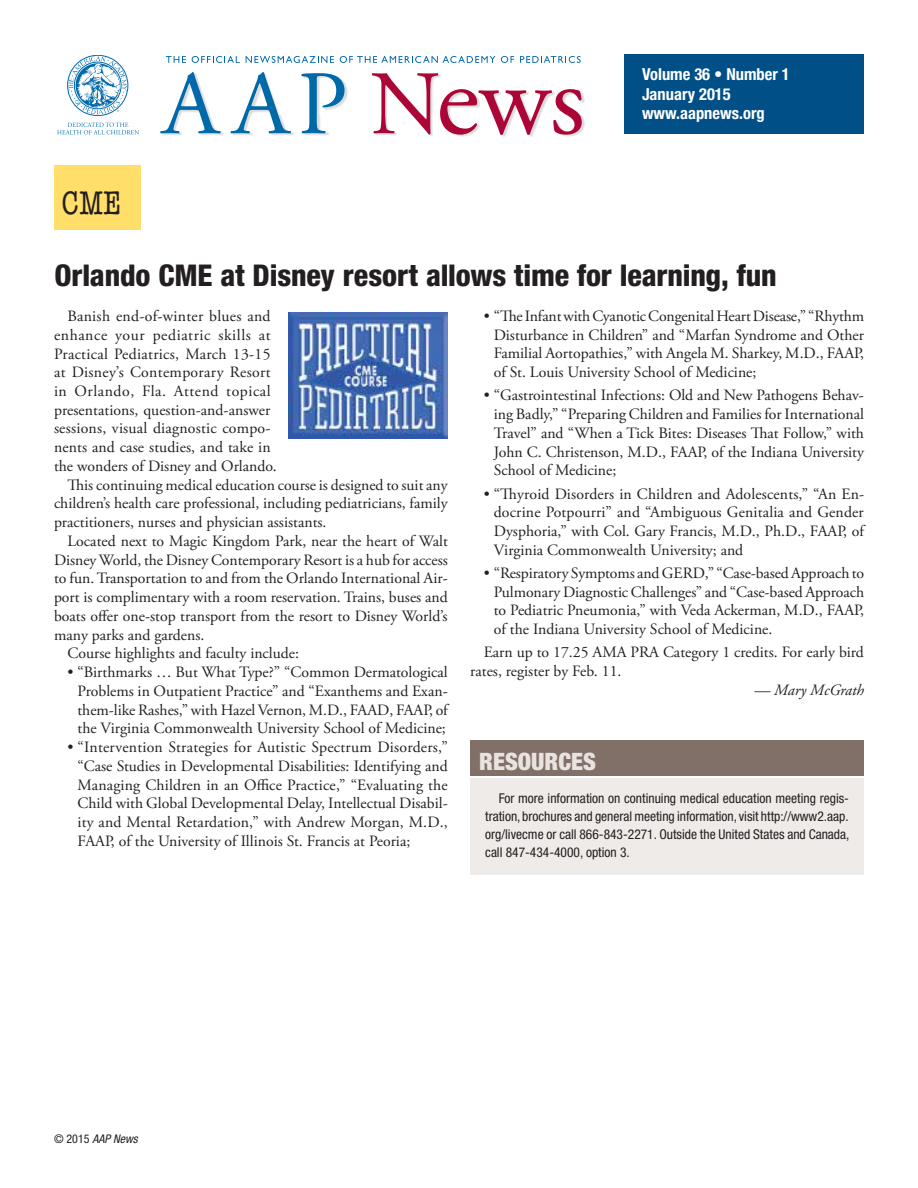
<style>
.page{position:relative;width:918px;height:1188px;background:#fff}
.page>*{position:absolute;margin:0;border:0;box-sizing:border-box;transform-origin:0 0}
.t1{font:condensed 33px "American Typewriter Std";color:#231f20}
.t2{font:800 condensed 30px "Helvetica Neue LT Std";letter-spacing:-.005em;color:#231f20}
.t3{font:900 condensed 24px "Helvetica Neue LT Std";color:#e9e3df}
.t4{font:700 condensed 16.5px/19.5px "Helvetica Neue LT Std";color:#fff}
.t5{font:15.75px/18.8px "Adobe Garamond Pro";color:#231f20;text-align:justify}
.t6{font:15.75px "Adobe Garamond Pro";letter-spacing:.02em;color:#231f20}
.t7{font:15.75px "Adobe Garamond Pro";letter-spacing:.035em;color:#231f20}
.t8{font:italic 15.75px "Adobe Garamond Pro";color:#231f20}
.t9{font:condensed 13.5px/18px "Helvetica Neue LT Std";color:#231f20;text-align:justify}
.t10{font:italic condensed 12px "Helvetica Neue LT Std";color:#231f20}
.s1{font-style:normal}
</style>
<div class="page">
<img style="left:160px;top:56px;width:425px;height:81px">
<svg style="left:160px;top:72px;width:61px;height:61px"></svg>
<svg style="left:230px;top:72px;width:61px;height:61px"></svg>
<svg style="left:301px;top:73px;width:44px;height:60px"></svg>
<svg style="left:372px;top:73px;width:210px;height:62px"></svg>
<svg style="left:166px;top:56px;width:20px;height:7px"></svg>
<svg style="left:192px;top:56px;width:48px;height:7px"></svg>
<svg style="left:246px;top:56px;width:88px;height:7px"></svg>
<svg style="left:340px;top:56px;width:174px;height:7px"></svg>
<svg style="left:520px;top:56px;width:61px;height:7px"></svg>
<svg style="left:57px;top:123px;width:82px;height:11px"></svg>
<svg style="left:67px;top:55px;width:61px;height:61px"></svg>
<div style="left:624px;top:54px;width:240px;height:80px;background:#005087"></div>
<div style="left:54px;top:166px;width:87px;height:64px;background:#ffde6a"></div>
<img style="left:289px;top:313px;width:159px;height:126px">
<div style="left:470px;top:740px;width:394px;height:36px;background:#807068"></div>
<div style="left:470px;top:778px;width:394px;height:97px;background:#efebe8"></div>
<h1 class="t1" style="left:61px;top:185px;width:62px">CME</h1>
<p class="t4" style="left:642px;top:64px;width:149px">Volume 36 • Number 1<br>January 2015 www.aapnews.org</p>
<h2 class="t2" style="left:54px;top:257px;width:724px">Orlando CME at Disney resort allows time for learning, fun</h2>
<p class="t6" style="left:68px;top:307px;width:205px">Banish end-of-winter blues and</p>
<p class="t7" style="left:54px;top:325px;width:218px">enhance your pediatric skills at</p>
<p class="t6" style="left:54px;top:344px;width:218px">Practical Pediatrics, March 13-15</p>
<p class="t6" style="left:54px;top:363px;width:218px">at Disney’s Contemporary Resort</p>
<p class="t7" style="left:54px;top:382px;width:218px">in Orlando, Fla. Attend topical</p>
<p class="t5" style="left:54px;top:401px;width:218px">presentations, question-and-answer</p>
<p class="t5" style="left:54px;top:420px;width:218px">sessions, visual diagnostic compo-</p>
<p class="t5" style="left:54px;top:438px;width:218px">nents and case studies, and take in</p>
<p class="t5" style="left:54px;top:457px;width:224px">the wonders of Disney and Orlando.</p>
<p class="t5" style="left:68px;top:476px;width:382px">This continuing medical education course is designed to suit any</p>
<p class="t5" style="left:54px;top:495px;width:395px">children’s health care professional, including pediatricians, family</p>
<p class="t5" style="left:54px;top:513px;width:274px">practitioners, nurses and physician assistants.</p>
<p class="t5" style="left:68px;top:532px;width:382px">Located next to Magic Kingdom Park, near the heart of Walt</p>
<p class="t5" style="left:54px;top:551px;width:395px">Disney World, the Disney Contemporary Resort is a hub for access</p>
<p class="t5" style="left:54px;top:570px;width:395px">to fun. Transportation to and from the Orlando International Air-</p>
<p class="t5" style="left:54px;top:588px;width:395px">port is complimentary with a room reservation. Trains, buses and</p>
<p class="t5" style="left:54px;top:607px;width:395px">boats offer one-stop transport from the resort to Disney World’s</p>
<p class="t5" style="left:54px;top:626px;width:152px">many parks and gardens.</p>
<p class="t5" style="left:68px;top:645px;width:233px">Course highlights and faculty include:</p>
<p class="t5" style="left:78px;top:663px;width:372px;text-indent:-10px">• “Birthmarks … But What Type?” “Common Dermatological Problems in Outpatient Practice” and “Exanthems and Exan&shy;them-like Rashes,” with Hazel Vernon, M.D., FAAD, FAAP, of the Virginia Commonwealth University School of Medicine;</p>
<p class="t5" style="left:78px;top:738px;width:372px;text-indent:-10px">• “Intervention Strategies for Autistic Spectrum Disorders,” “Case Studies in Developmental Disabilities: Identifying and Managing Children in an Office Practice,” “Evaluating the Child with Global Developmental Delay, Intellectual Disabil&shy;ity and Mental Retardation,” with Andrew Morgan, M.D., FAAP, of the University of Illinois St. Francis at Peoria;</p>
<p class="t5" style="left:494px;top:307px;width:372px;text-indent:-10px">• “The Infant with Cyanotic Congenital Heart Disease,” “Rhythm Disturbance in Children” and “Marfan Syndrome and Other Familial Aortopathies,” with Angela M. Sharkey, M.D., FAAP, of St. Louis University School of Medicine;</p>
<p class="t5" style="left:494px;top:386px;width:372px;text-indent:-10px">• “Gastrointestinal Infections: Old and New Pathogens Behav&shy;ing Badly,” “Preparing Children and Families for International Travel” and “When a Tick Bites: Diseases That Follow,” with John C. Christenson, M.D., FAAP, of the Indiana University School of Medicine;</p>
<p class="t5" style="left:494px;top:485px;width:372px;text-indent:-10px">• “Thyroid Disorders in Children and Adolescents,” “An En&shy;docrine Potpourri” and “Ambiguous Genitalia and Gender Dysphoria,” with Col. Gary Francis, M.D., Ph.D., FAAP, of Virginia Commonwealth University; and</p>
<p class="t5" style="left:494px;top:564px;width:372px;text-indent:-10px">• “Respiratory Symptoms and GERD,” “Case-based Approach to Pulmonary Diagnostic Challenges” and “Case-based Approach to Pediatric Pneumonia,” with Veda Ackerman, M.D., FAAP, of the Indiana University School of Medicine.</p>
<p class="t5" style="left:470px;top:644px;width:395px;text-indent:13px">Earn up to 17.25 AMA PRA Category 1 credits. For early bird rates, register by Feb. 11.</p>
<p class="t8" style="left:755px;top:680px;width:111px">— Mary McGrath</p>
<h3 class="t3" style="left:479px;top:746px;width:118px">RESOURCES</h3>
<p class="t9" style="left:485px;top:789px;width:366px;text-indent:14px">For more information on continuing medical education meeting regis&shy;tration, brochures and general meeting information, visit http://www2.aap. org/livecme or call 866-843-2271. Outside the United States and Canada, call 847-434-4000, option 3.</p>
<p class="t10" style="left:54px;top:1131px;width:85px"><span class="s1">© 2015</span> AAP News</p>
</div>
